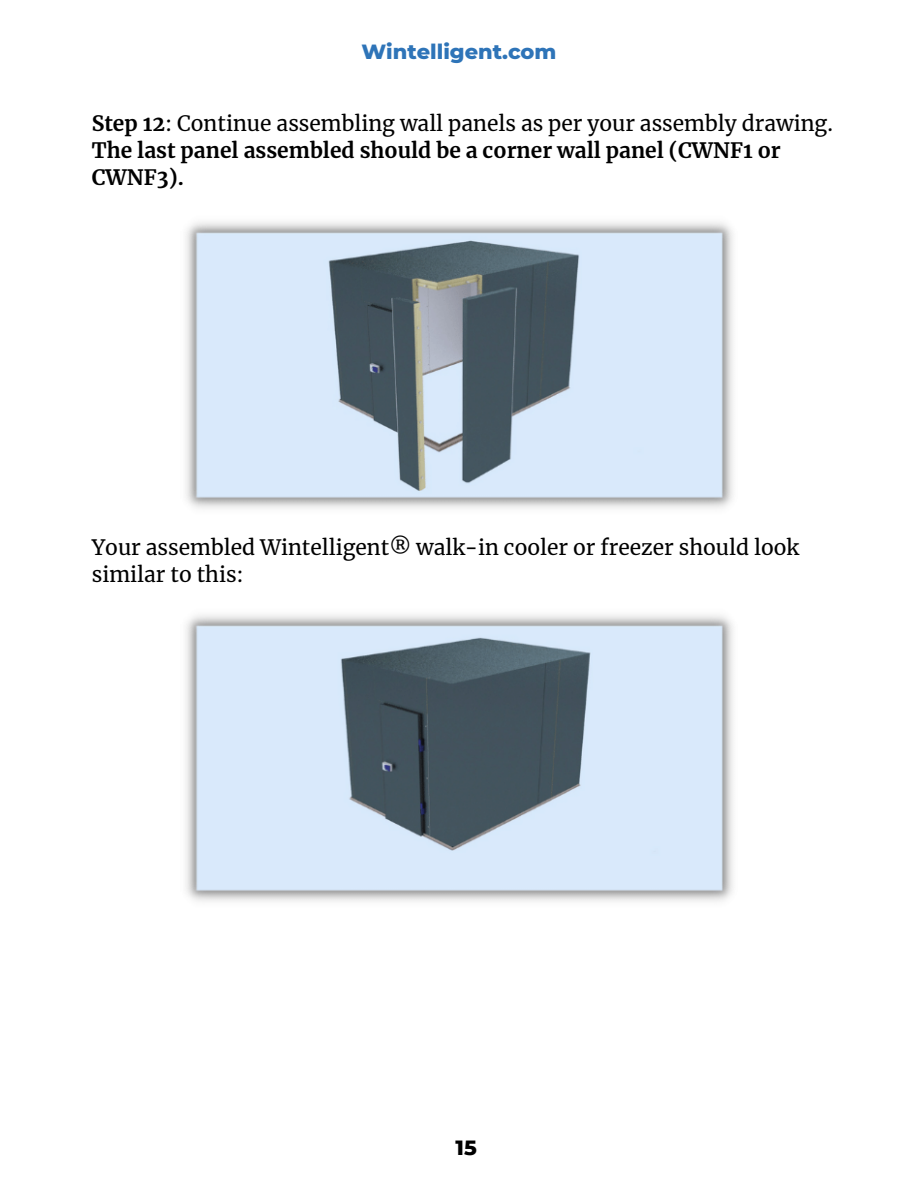
<style>
.page{position:relative;width:918px;height:1188px;background:#fff}
.page>*{position:absolute;margin:0;border:0;box-sizing:border-box;transform-origin:0 0}
.t1{font:700 21px/27px "Merriweather";color:#000}
.t2{font:21px/27px "Merriweather";color:#000}
.t3{font:800 21px "Montserrat";color:#2e74b8}
.t4{font:800 21px "Montserrat";color:#000}
.s1{font-weight:400}
</style>
<div class="page">
<img style="left:185px;top:222px;width:548px;height:287px">
<img style="left:185px;top:615px;width:548px;height:287px">
<p class="t3" style="left:361px;top:39px;width:197px">Wintelligent.com</p>
<p class="t1" style="left:92px;top:110px;width:743px">Step 12<span class="s1">: Continue assembling wall panels as per your assembly drawing.<br></span>The last panel assembled should be a corner wall panel (CWNF1 or<br>CWNF3).</p>
<p class="t2" style="left:92px;top:534px;width:709px">Your assembled Wintelligent® walk-in cooler or freezer should look similar to this:</p>
<p class="t4" style="left:456px;top:1135px;width:23px">15</p>
</div>
